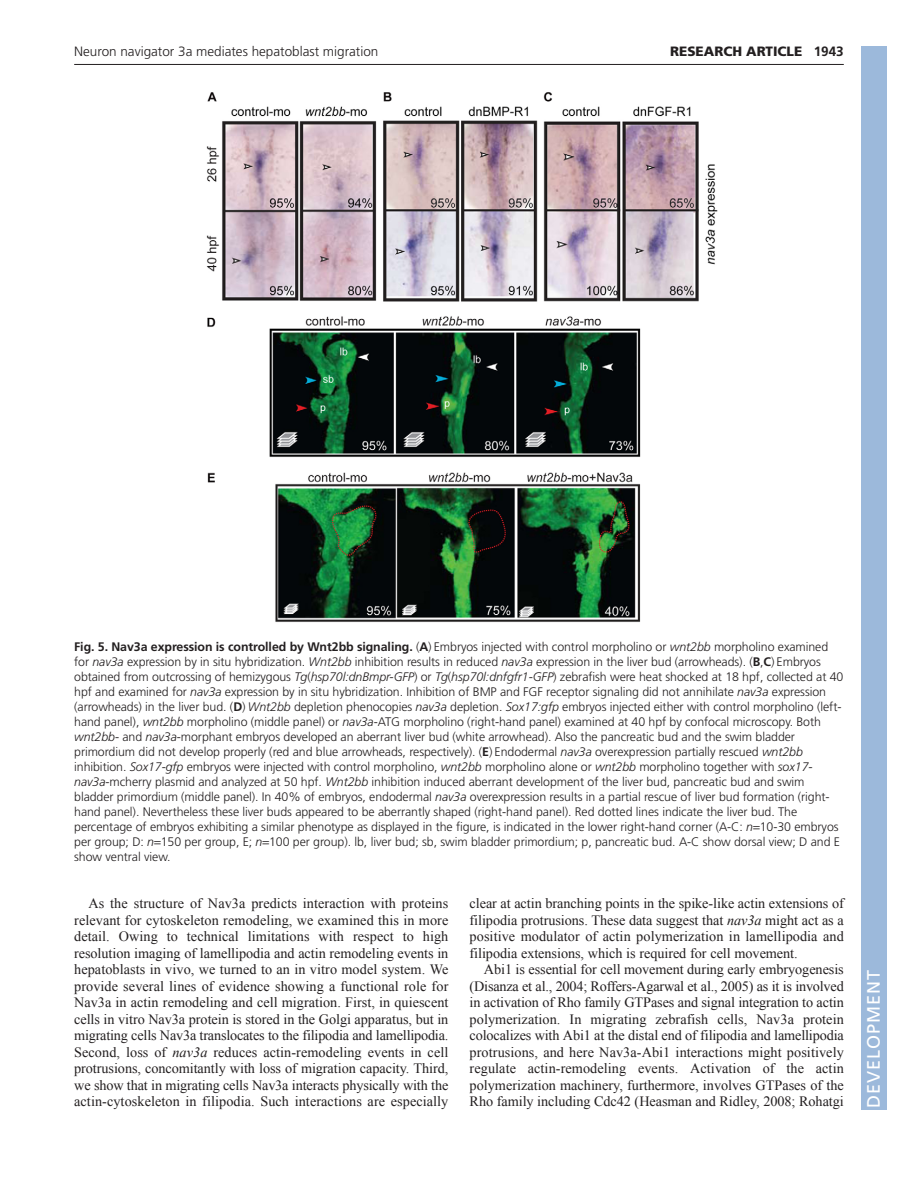
<style>
.page{position:relative;width:918px;height:1188px;background:#fff}
.page>*{position:absolute;margin:0;border:0;box-sizing:border-box;transform-origin:0 0}
.t1{font:18px "Frutiger LT Std";letter-spacing:.055em;color:#fff}
.t2{font:14.25px/16.5px "Times New Roman";letter-spacing:-.005em;color:#231f20;text-align:justify}
.t3{font:300 13.5px "Frutiger LT Std";color:#231f20}
.t4{font:900 13.5px "Frutiger LT Std";color:#231f20}
.t5{font:300 12.3px/15px "Frutiger LT Std";letter-spacing:-.005em;color:#231f20}
.s1{font-weight:700}
.s2{font-style:italic}
</style>
<div class="page">
<hr style="left:74px;top:64px;width:770px;height:1px;background:#231f20">
<img style="left:206px;top:92px;width:512px;height:530px">
<div style="left:861px;top:46px;width:25px;height:1064px;background:#9cb9db"></div>
<p class="t3" style="left:74px;top:46px;width:306px">Neuron navigator 3a mediates hepatoblast migration</p>
<p class="t4" style="left:670px;top:45px;width:175px">RESEARCH ARTICLE <span class="s1">1943</span></p>
<p class="t5" style="left:74px;top:640px;width:771px"><span class="s1">Fig. 5. Nav3a expression is controlled by Wnt2bb signaling.</span> (<span class="s1">A</span>) Embryos injected with control morpholino or <span class="s2">wnt2bb</span> morpholino examined for <span class="s2">nav3a</span> expression by in situ hybridization. <span class="s2">Wnt2bb</span> inhibition results in reduced <span class="s2">nav3a</span> expression in the liver bud (arrowheads). (<span class="s1">B</span>,<span class="s1">C</span>) Embryos obtained from outcrossing of hemizygous <span class="s2">Tg</span>(<span class="s2">hsp70l:dnBmpr-GFP</span>) or <span class="s2">Tg</span>(<span class="s2">hsp70l:dnfgfr1-GFP</span>) zebrafish were heat shocked at 18 hpf, collected at 40 hpf and examined for <span class="s2">nav3a</span> expression by in situ hybridization. Inhibition of BMP and FGF receptor signaling did not annihilate <span class="s2">nav3a</span> expression (arrowheads) in the liver bud. (<span class="s1">D</span>) <span class="s2">Wnt2bb</span> depletion phenocopies <span class="s2">nav3a</span> depletion. <span class="s2">Sox17:gfp</span> embryos injected either with control morpholino (left&shy;hand panel), <span class="s2">wnt2bb</span> morpholino (middle panel) or <span class="s2">nav3a</span>-ATG morpholino (right-hand panel) examined at 40 hpf by confocal microscopy. Both <span class="s2">wnt2bb</span>- and <span class="s2">nav3a</span>-morphant embryos developed an aberrant liver bud (white arrowhead). Also the pancreatic bud and the swim bladder primordium did not develop properly (red and blue arrowheads, respectively). (<span class="s1">E</span>) Endodermal <span class="s2">nav3a</span> overexpression partially rescued <span class="s2">wnt2bb </span>inhibition. <span class="s2">Sox17-gfp</span> embryos were injected with control morpholino, <span class="s2">wnt2bb</span> morpholino alone or <span class="s2">wnt2bb</span> morpholino together with <span class="s2">sox17- nav3a</span>-mcherry plasmid and analyzed at 50 hpf. <span class="s2">Wnt2bb</span> inhibition induced aberrant development of the liver bud, pancreatic bud and swim bladder primordium (middle panel). In 40% of embryos, endodermal <span class="s2">nav3a</span> overexpression results in a partial rescue of liver bud formation (right&shy;hand panel). Nevertheless these liver buds appeared to be aberrantly shaped (right-hand panel). Red dotted lines indicate the liver bud. The percentage of embryos exhibiting a similar phenotype as displayed in the figure, is indicated in the lower right-hand corner (A-C: <span class="s2">n</span> 10-30 embryos per group; D: <span class="s2">n</span> 150 per group, E; <span class="s2">n</span> 100 per group). lb, liver bud; sb, swim bladder primordium; p, pancreatic bud. A-C show dorsal view; D and E show ventral view.</p>
<p class="t2" style="left:74px;top:895px;width:376px;text-indent:14px">As the structure of Nav3a predicts interaction with proteins relevant for cytoskeleton remodeling, we examined this in more detail. Owing to technical limitations with respect to high resolution imaging of lamellipodia and actin remodeling events in hepatoblasts in vivo, we turned to an in vitro model system. We provide several lines of evidence showing a functional role for Nav3a in actin remodeling and cell migration. First, in quiescent cells in vitro Nav3a protein is stored in the Golgi apparatus, but in migrating cells Nav3a translocates to the filipodia and lamellipodia.<br>Second, loss of <span class="s2">nav3a</span> reduces actin-remodeling events in cell protrusions, concomitantly with loss of migration capacity. Third, we show that in migrating cells Nav3a interacts physically with the actin-cytoskeleton in filipodia. Such interactions are especially</p>
<p class="t2" style="left:470px;top:895px;width:376px">clear at actin branching points in the spike-like actin extensions of filipodia protrusions. These data suggest that <span class="s2">nav3a</span> might act as a positive modulator of actin polymerization in lamellipodia and filipodia extensions, which is required for cell movement.</p>
<p class="t2" style="left:470px;top:961px;width:376px;text-indent:14px">Abi1 is essential for cell movement during early embryogenesis (Disanza et al., 2004; Roffers-Agarwal et al., 2005) as it is involved in activation of Rho family GTPases and signal integration to actin polymerization. In migrating zebrafish cells, Nav3a protein colocalizes with Abi1 at the distal end of filipodia and lamellipodia protrusions, and here Nav3a-Abi1 interactions might positively regulate actin-remodeling events. Activation of the actin polymerization machinery, furthermore, involves GTPases of the Rho family including Cdc42 (Heasman and Ridley, 2008; Rohatgi</p>
<h1 class="t1" style="left:863px;top:1108px;width:140px;rotate:-90deg">DEVELOPMENT</h1>
</div>
